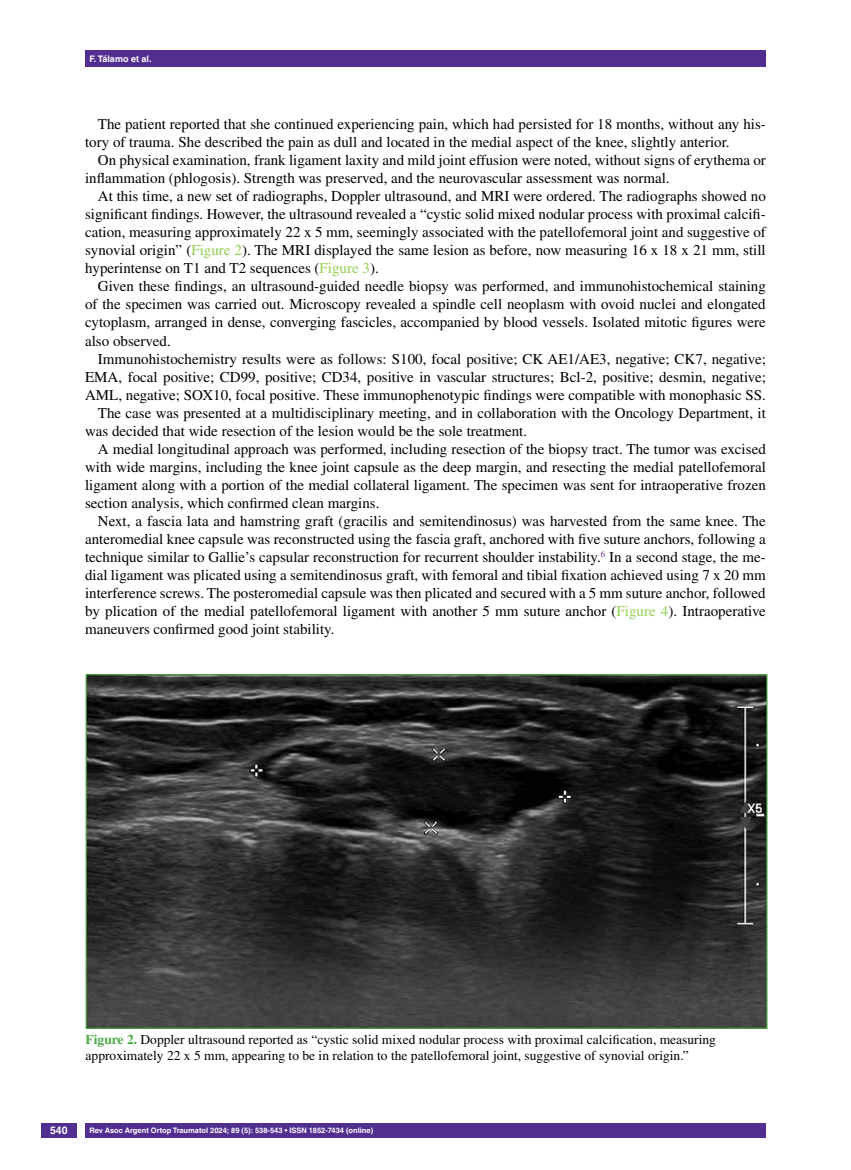
<style>
.page{position:relative;width:851px;height:1170px;background:#fff}
.page>*{position:absolute;margin:0;border:0;box-sizing:border-box;transform-origin:0 0}
.t1{font:15px/18px "Times LT Std";color:#000}
.t2{font:13.5px/16.2px "Times LT Std";color:#000}
.t3{font:700 10.5px "Helvetica LT Std";color:#fff}
.t4{font:700 9px "Helvetica LT Std";color:#fff}
.t5{font:700 7.5px "Helvetica LT Std";color:#fff}
.s1{color:#92d050}
.s2{font-weight:700;color:#49a942}
</style>
<div class="page">
<div style="left:41px;top:1123px;width:36px;height:14px;background:#522e91"></div>
<div style="left:85px;top:50px;width:680px;height:17px;background:#522e91"></div>
<div style="left:85px;top:1123px;width:680px;height:14px;background:#522e91"></div>
<img style="left:88px;top:676px;width:677px;height:350px">
<p class="t4" style="left:89px;top:53px;width:64px">F. Tálamo et al.</p>
<p class="t1" style="left:85px;top:115px;width:682px;text-indent:13px">The patient reported that she continued experiencing pain, which had persisted for 18 months, without any his&shy;tory of trauma. She described the pain as dull and located in the medial aspect of the knee, slightly anterior.</p>
<p class="t1" style="left:85px;top:151px;width:682px;text-indent:13px">On physical examination, frank ligament laxity and mild joint effusion were noted, without signs of erythema or inflammation (phlogosis). Strength was preserved, and the neurovascular assessment was normal.</p>
<p class="t1" style="left:85px;top:187px;width:682px;text-align:justify;text-indent:13px">At this time, a new set of radiographs, Doppler ultrasound, and MRI were ordered. The radiographs showed no significant findings. However, the ultrasound revealed a “cystic solid mixed nodular process with proximal calcifi&shy;cation, measuring approximately 22 x 5 mm, seemingly associated with the patellofemoral joint and suggestive of synovial origin” (<span class="s1">Figure 2</span>). The MRI displayed the same lesion as before, now measuring 16 x 18 x 21 mm, still hyperintense on T1 and T2 sequences (<span class="s1">Figure 3</span>).</p>
<p class="t1" style="left:85px;top:277px;width:682px;text-align:justify;text-indent:13px">Given these findings, an ultrasound-guided needle biopsy was performed, and immunohistochemical staining of the specimen was carried out. Microscopy revealed a spindle cell neoplasm with ovoid nuclei and elongated cytoplasm, arranged in dense, converging fascicles, accompanied by blood vessels. Isolated mitotic figures were also observed.</p>
<p class="t1" style="left:98px;top:349px;width:669px">Immunohistochemistry results were as follows: S100, focal positive; CK AE1/AE3, negative; CK7, negative;</p>
<p class="t1" style="left:85px;top:367px;width:682px">EMA, focal positive; CD99, positive; CD34, positive in vascular structures; Bcl-2, positive; desmin, negative;</p>
<p class="t1" style="left:85px;top:385px;width:682px">AML, negative; SOX10, focal positive. These immunophenotypic findings were compatible with monophasic SS.</p>
<p class="t1" style="left:98px;top:403px;width:669px">The case was presented at a multidisciplinary meeting, and in collaboration with the Oncology Department, it</p>
<p class="t1" style="left:85px;top:421px;width:443px">was decided that wide resection of the lesion would be the sole treatment.</p>
<p class="t1" style="left:98px;top:439px;width:669px">A medial longitudinal approach was performed, including resection of the biopsy tract. The tumor was excised</p>
<p class="t1" style="left:85px;top:457px;width:682px">with wide margins, including the knee joint capsule as the deep margin, and resecting the medial patellofemoral</p>
<p class="t1" style="left:85px;top:475px;width:682px">ligament along with a portion of the medial collateral ligament. The specimen was sent for intraoperative frozen</p>
<p class="t1" style="left:85px;top:493px;width:296px">section analysis, which confirmed clean margins.</p>
<p class="t1" style="left:98px;top:511px;width:669px">Next, a fascia lata and hamstring graft (gracilis and semitendinosus) was harvested from the same knee. The</p>
<p class="t1" style="left:85px;top:529px;width:682px">anteromedial knee capsule was reconstructed using the fascia graft, anchored with five suture anchors, following a</p>
<p class="t1" style="left:85px;top:547px;width:682px">technique similar to Gallie’s capsular reconstruction for recurrent shoulder instability.<sup>6</sup> In a second stage, the me-</p>
<p class="t1" style="left:85px;top:565px;width:682px">dial ligament was plicated using a semitendinosus graft, with femoral and tibial fixation achieved using 7 x 20 mm</p>
<p class="t1" style="left:85px;top:583px;width:682px">interference screws. The posteromedial capsule was then plicated and secured with a 5 mm suture anchor, followed</p>
<p class="t1" style="left:85px;top:601px;width:682px">by plication of the medial patellofemoral ligament with another 5 mm suture anchor (<span class="s1">Figure 4</span>). Intraoperative</p>
<p class="t1" style="left:85px;top:619px;width:251px">maneuvers confirmed good joint stability.</p>
<p class="t2" style="left:86px;top:1031px;width:632px"><span class="s2">Figure 2.</span> Doppler ultrasound reported as “cystic solid mixed nodular process with proximal calcification, measuring approximately 22 x 5 mm, appearing to be in relation to the patellofemoral joint, suggestive of synovial origin.”</p>
<p class="t3" style="left:50px;top:1124px;width:19px">540</p>
<p class="t5" style="left:90px;top:1125px;width:285px">Rev Asoc Argent Ortop Traumatol 2024; 89 (5): 538-543 • ISSN 1852-7434 (online)</p>
</div>
